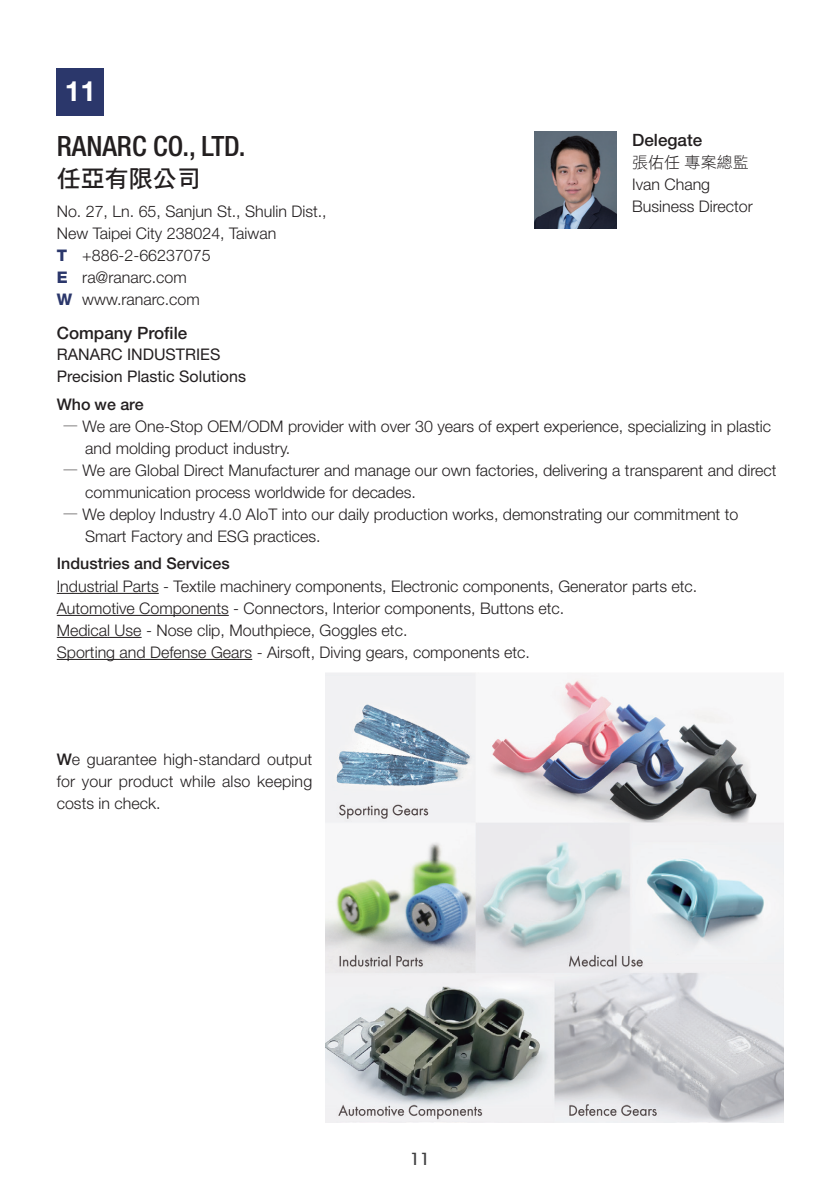
<style>
.page{position:relative;width:840px;height:1191px;background:#fff}
.page>*{position:absolute;margin:0;border:0;box-sizing:border-box;transform-origin:0 0}
.公司名E{font:500 condensed 28px "Helvetica Neue LT Std";color:#231f20}
.NO{font:700 28px "Helvetica Neue LT Std";color:#fff}
.公司名C{font:24px "DF Hei Std W7";color:#231f20}
.內文粗{font:500 17px "Helvetica Neue LT Std";color:#231f20}
.t1{font:500 17px "Avant Garde IT Cby BT";color:#3e3e3f}
.內文{font:300 16px/21.6px "Helvetica Neue LT Std";color:#231f20}
.內文-2{font:16px "Helvetica Neue LT Std";color:#231f20}
.內文-3{font:500 16px "Helvetica Neue LT Std";color:#231f20}
.內文-4{font:16px "DF Hei Std W3";color:#231f20}
.s1{font-weight:800;color:#2b376b}
.s2{font-family:"Adobe Ming Std"}
.s3{font-weight:500}
</style>
<div class="page">
<hr style="left:57px;top:593px;width:102px;height:1px;background:#231f20">
<hr style="left:57px;top:615px;width:172px;height:1px;background:#231f20">
<hr style="left:57px;top:637px;width:84px;height:1px;background:#231f20">
<hr style="left:57px;top:659px;width:195px;height:1px;background:#231f20">
<div style="left:57px;top:68px;width:47px;height:47px;background:#2b376b"></div>
<img style="left:534px;top:132px;width:82px;height:96px">
<img style="left:325px;top:673px;width:458px;height:450px">
<p class="NO" style="left:65px;top:74px;width:33px">11</p>
<p class="內文粗" style="left:631px;top:130px;width:71px">Delegate</p>
<p class="內文-4" style="left:631px;top:153px;width:118px">張佑任專案總監</p>
<p class="內文" style="left:631px;top:173px;width:79px">Ivan Chang</p>
<p class="內文" style="left:631px;top:195px;width:122px">Business Director</p>
<p class="公司名E" style="left:57px;top:129px;width:190px">RANARC CO., LTD.</p>
<p class="公司名C" style="left:57px;top:165px;width:145px">任亞有限公司</p>
<p class="內文" style="left:57px;top:200px;width:271px">No. 27, Ln. 65, Sanjun St., Shulin Dist.,</p>
<p class="內文" style="left:57px;top:222px;width:221px">New Taipei City 238024, Taiwan</p>
<p class="內文" style="left:57px;top:244px;width:155px"><span class="s1">T</span> +886-2-66237075</p>
<p class="內文" style="left:57px;top:266px;width:131px"><span class="s1">E</span> ra@ranarc.com</p>
<p class="內文" style="left:57px;top:288px;width:144px"><span class="s1">W</span> www.ranarc.com</p>
<p class="內文粗" style="left:57px;top:323px;width:132px">Company Profile</p>
<p class="內文-2" style="left:57px;top:345px;width:165px">RANARC INDUSTRIES</p>
<p class="內文-2" style="left:57px;top:367px;width:191px">Precision Plastic Solutions</p>
<p class="內文-3" style="left:57px;top:394px;width:88px">Who we are</p>
<p class="內文" style="left:85px;top:415px;width:687px;text-indent:-23px"><span class="s2">–</span> We are One-Stop OEM/ODM provider with over 30 years of expert experience, specializing in plastic and molding product industry.</p>
<p class="內文" style="left:85px;top:459px;width:692px;text-indent:-23px"><span class="s2">–</span> We are Global Direct Manufacturer and manage our own factories, delivering a transparent and direct communication process worldwide for decades.</p>
<p class="內文" style="left:85px;top:503px;width:654px;text-indent:-23px"><span class="s2">–</span> We deploy Industry 4.0 AIoT into our daily production works, demonstrating our commitment to<br>Smart Factory and ESG practices.</p>
<p class="內文-3" style="left:57px;top:554px;width:174px">Industries and Services</p>
<p class="內文" style="left:57px;top:575px;width:641px">Industrial Parts - Textile machinery components, Electronic components, Generator parts etc.</p>
<p class="內文" style="left:57px;top:597px;width:509px">Automotive Components - Connectors, Interior components, Buttons etc.</p>
<p class="內文" style="left:57px;top:619px;width:352px">Medical Use - Nose clip, Mouthpiece, Goggles etc.</p>
<p class="內文" style="left:57px;top:641px;width:474px">Sporting and Defense Gears - Airsoft, Diving gears, components etc.</p>
<p class="內文" style="left:57px;top:747px;width:257px;line-height:22.2px;text-align:justify"><span class="s3">W</span>e guarantee high-standard output for your product while also keeping costs in check.</p>
<p class="t1" style="left:410px;top:1148px;width:21px">11</p>
</div>
